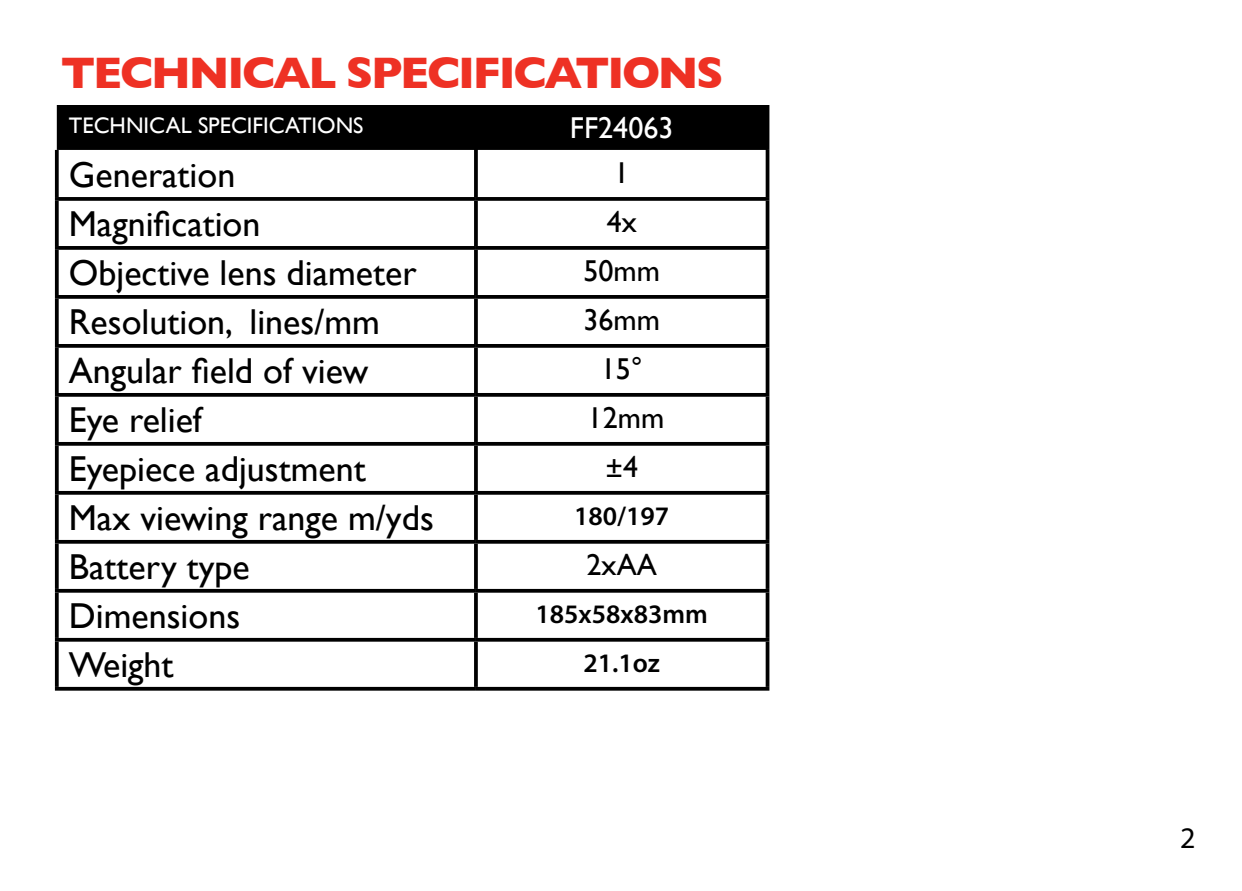
<style>
.page{position:relative;width:1242px;height:891px;background:#fff}
.page>*{position:absolute;margin:0;border:0;box-sizing:border-box;transform-origin:0 0}
.t1{font:700 45px "Gill Sans";letter-spacing:-.05em;color:#ee3124}
.t2{font:36px "Gill Sans";color:#000}
.t3{font:30px "Gill Sans";color:#000}
.t4{font:30px "Gill Sans";color:#fff}
.t5{font:30px "Myriad Pro";color:#000}
.t6{font:600 26.7px "Myriad Pro";color:#000}
.t7{font:22.5px "Gill Sans";color:#fff}
</style>
<div class="page">
<div style="left:57px;top:105px;width:709px;height:45px;background:#000"></div>
<hr style="left:474px;top:105px;width:4px;height:45px;background:#000">
<hr style="left:766px;top:105px;width:3px;height:45px;background:#000">
<svg style="left:55px;top:150px;width:4px;height:47px"></svg>
<svg style="left:474px;top:150px;width:4px;height:47px"></svg>
<hr style="left:766px;top:150px;width:3px;height:47px;background:#000">
<svg style="left:55px;top:197px;width:421px;height:4px;background:#0e0e0e"></svg>
<svg style="left:55px;top:201px;width:4px;height:45px"></svg>
<svg style="left:476px;top:197px;width:293px;height:4px"></svg>
<svg style="left:474px;top:201px;width:4px;height:45px"></svg>
<hr style="left:766px;top:201px;width:3px;height:45px;background:#000">
<svg style="left:55px;top:246px;width:421px;height:4px;background:#0e0e0e"></svg>
<svg style="left:55px;top:250px;width:4px;height:45px"></svg>
<svg style="left:476px;top:246px;width:293px;height:4px"></svg>
<svg style="left:474px;top:250px;width:4px;height:45px"></svg>
<hr style="left:766px;top:250px;width:3px;height:45px;background:#000">
<svg style="left:55px;top:295px;width:421px;height:4px;background:#0e0e0e"></svg>
<svg style="left:55px;top:299px;width:4px;height:45px"></svg>
<svg style="left:476px;top:295px;width:293px;height:4px"></svg>
<svg style="left:474px;top:299px;width:4px;height:45px"></svg>
<hr style="left:766px;top:299px;width:3px;height:45px;background:#000">
<svg style="left:55px;top:344px;width:421px;height:4px;background:#0e0e0e"></svg>
<svg style="left:55px;top:348px;width:4px;height:45px"></svg>
<svg style="left:476px;top:344px;width:293px;height:4px"></svg>
<svg style="left:474px;top:348px;width:4px;height:45px"></svg>
<hr style="left:766px;top:348px;width:3px;height:45px;background:#000">
<svg style="left:55px;top:393px;width:421px;height:4px;background:#0f0f0f"></svg>
<svg style="left:55px;top:397px;width:4px;height:45px"></svg>
<svg style="left:476px;top:393px;width:293px;height:4px"></svg>
<svg style="left:474px;top:397px;width:4px;height:45px"></svg>
<hr style="left:766px;top:397px;width:3px;height:45px;background:#000">
<svg style="left:55px;top:442px;width:421px;height:4px;background:#101010"></svg>
<svg style="left:55px;top:446px;width:4px;height:45px"></svg>
<svg style="left:476px;top:442px;width:293px;height:4px"></svg>
<svg style="left:474px;top:446px;width:4px;height:45px"></svg>
<hr style="left:766px;top:446px;width:3px;height:45px;background:#000">
<svg style="left:55px;top:491px;width:421px;height:4px;background:#111"></svg>
<svg style="left:55px;top:495px;width:4px;height:45px"></svg>
<svg style="left:476px;top:491px;width:293px;height:4px"></svg>
<svg style="left:474px;top:495px;width:4px;height:45px"></svg>
<hr style="left:766px;top:495px;width:3px;height:45px;background:#000">
<svg style="left:55px;top:540px;width:421px;height:4px;background:#121212"></svg>
<svg style="left:55px;top:544px;width:4px;height:45px"></svg>
<svg style="left:476px;top:540px;width:293px;height:4px"></svg>
<svg style="left:474px;top:544px;width:4px;height:45px"></svg>
<hr style="left:766px;top:544px;width:3px;height:45px;background:#000">
<svg style="left:55px;top:589px;width:421px;height:4px;background:#131313"></svg>
<svg style="left:55px;top:593px;width:4px;height:45px"></svg>
<svg style="left:476px;top:589px;width:293px;height:4px"></svg>
<svg style="left:474px;top:593px;width:4px;height:45px"></svg>
<hr style="left:766px;top:593px;width:3px;height:45px;background:#000">
<svg style="left:55px;top:638px;width:421px;height:4px;background:#141414"></svg>
<svg style="left:55px;top:642px;width:4px;height:45px"></svg>
<svg style="left:476px;top:638px;width:293px;height:4px"></svg>
<svg style="left:474px;top:642px;width:4px;height:45px"></svg>
<hr style="left:766px;top:642px;width:3px;height:45px;background:#000">
<svg style="left:55px;top:687px;width:421px;height:4px;background:#151515"></svg>
<svg style="left:476px;top:687px;width:293px;height:4px"></svg>
<p class="t1" style="left:61px;top:37px;width:664px">TECHNICAL SPECIFICATIONS</p>
<p class="t7" style="left:69px;top:112px;width:296px">TECHNICAL SPECIFICATIONS</p>
<p class="t4" style="left:570px;top:110px;width:105px">FF24063</p>
<p class="t2" style="left:69px;top:154px;width:168px">Generation</p>
<p class="t3" style="left:614px;top:155px;width:17px">1</p>
<p class="t2" style="left:69px;top:203px;width:193px">Magnification</p>
<p class="t3" style="left:607px;top:204px;width:32px">4x</p>
<p class="t2" style="left:69px;top:252px;width:349px">Objective lens diameter</p>
<p class="t3" style="left:583px;top:253px;width:78px">50mm</p>
<p class="t2" style="left:69px;top:300px;width:313px">Resolution, lines/mm</p>
<p class="t3" style="left:583px;top:302px;width:78px">36mm</p>
<p class="t2" style="left:69px;top:349px;width:301px">Angular field of view</p>
<p class="t3" style="left:601px;top:351px;width:44px">15°</p>
<p class="t2" style="left:69px;top:398px;width:135px">Eye relief</p>
<p class="t3" style="left:588px;top:400px;width:78px">12mm</p>
<p class="t2" style="left:69px;top:447px;width:298px">Eyepiece adjustment</p>
<p class="t3" style="left:605px;top:449px;width:34px">±4</p>
<p class="t2" style="left:69px;top:496px;width:367px">Max viewing range m/yds</p>
<p class="t6" style="left:574px;top:499px;width:97px">180/197</p>
<p class="t2" style="left:69px;top:545px;width:182px">Battery type</p>
<p class="t3" style="left:587px;top:547px;width:72px">2xAA</p>
<p class="t2" style="left:69px;top:594px;width:173px">Dimensions</p>
<p class="t6" style="left:536px;top:597px;width:174px">185x58x83mm</p>
<p class="t2" style="left:69px;top:643px;width:106px">Weight</p>
<p class="t6" style="left:584px;top:646px;width:78px">21.1oz</p>
<p class="t5" style="left:1180px;top:819px;width:17px">2</p>
</div>
